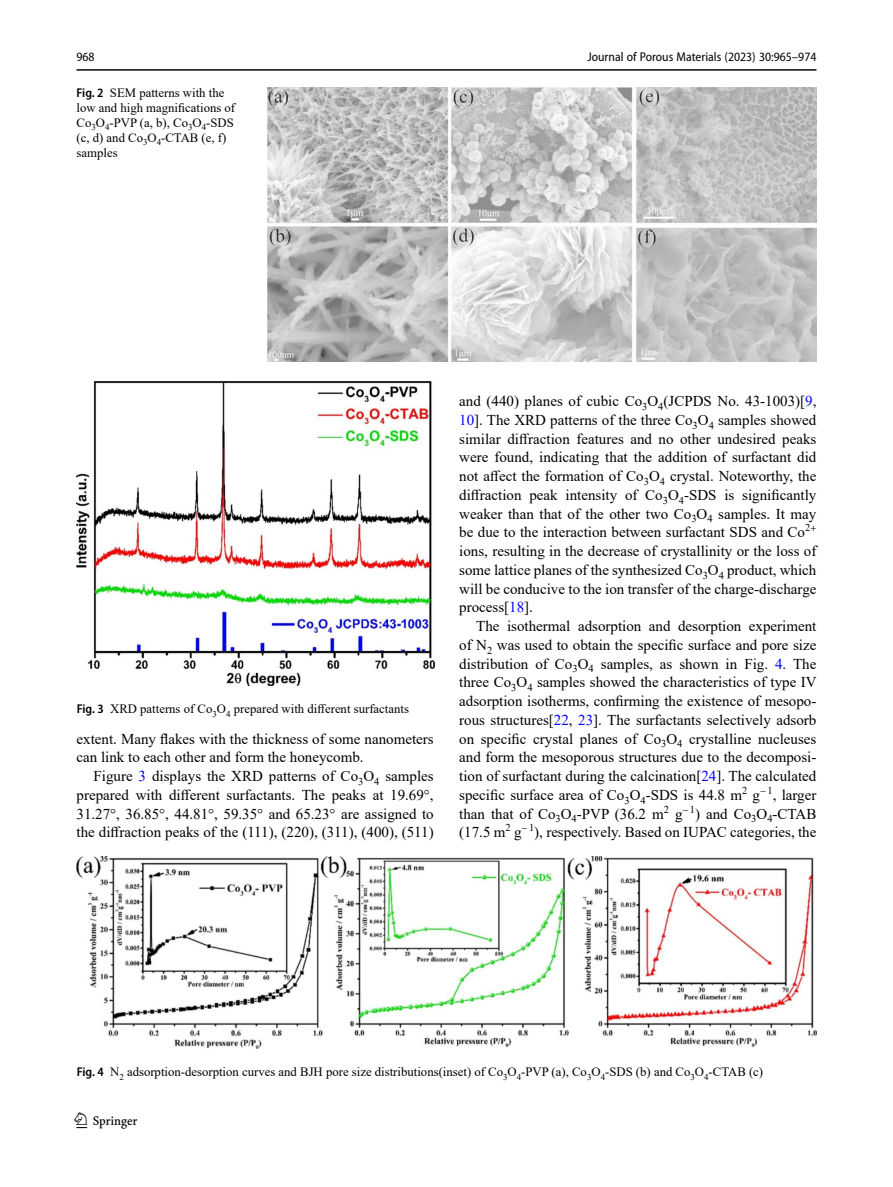
<style>
.page{position:relative;width:893px;height:1187px;background:#fff}
.page>*{position:absolute;margin:0;border:0;box-sizing:border-box;transform-origin:0 0}
.t1{font:22.5px "Springnew";color:#000}
.Body_Text_Indent{font:15px/18.8px "Times New Roman";color:#000;text-align:justify}
.Body_Text{font:15px/18.8px "Times New Roman";color:#000}
.Figure_Caption{font:12.75px "Times New Roman";color:#000}
.Figure_Caption_Side{font:12.75px/15px "Times New Roman";color:#000}
.t2{font:semi-condensed 12.75px "Myriad Pro";color:#000}
.s1{font-family:"Myriad Pro";font-weight:600;font-stretch:semi-condensed}
.s2{color:#00f}
</style>
<div class="page">
<hr style="left:77px;top:69px;width:739px;height:2px;background:#000">
<img style="left:77px;top:856px;width:740px;height:192px">
<img style="left:77px;top:381px;width:357px;height:304px">
<img style="left:268px;top:87px;width:548px;height:275px">
<p class="t2" style="left:77px;top:49px;width:20px">968</p>
<p class="Figure_Caption_Side" style="left:77px;top:84px;width:160px"><span class="s1">Fig. 2</span> SEM patterns with the low and high magnifications of<br>Co<sub>3</sub>O<sub>4</sub>-PVP (a, b), Co<sub>3</sub>O<sub>4</sub>-SDS (c, d) and Co<sub>3</sub>O<sub>4</sub>-CTAB (e, f) samples</p>
<p class="t2" style="left:587px;top:49px;width:230px">Journal of Porous Materials (2023) 30:965–974</p>
<p class="Figure_Caption" style="left:77px;top:700px;width:334px"><span class="s1">Fig. 3</span> XRD patterns of Co<sub>3</sub>O<sub>4</sub> prepared with different surfactants</p>
<p class="Body_Text" style="left:77px;top:728px;width:359px">extent. Many flakes with the thickness of some nanometers can link to each other and form the honeycomb.</p>
<p class="Body_Text_Indent" style="left:77px;top:766px;width:359px;text-indent:17px">Figure <span class="s2">3</span> displays the XRD patterns of Co<sub>3</sub>O<sub>4</sub> samples prepared with different surfactants. The peaks at 19.69°, 31.27°, 36.85°, 44.81°, 59.35° and 65.23° are assigned to the diffraction peaks of the (111), (220), (311), (400), (511)</p>
<p class="Body_Text_Indent" style="left:459px;top:391px;width:359px">and (440) planes of cubic Co<sub>3</sub>O<sub>4</sub>(JCPDS No. 43-1003)[<span class="s2">9</span>, <span class="s2">10</span>]. The XRD patterns of the three Co<sub>3</sub>O<sub>4</sub> samples showed similar diffraction features and no other undesired peaks were found, indicating that the addition of surfactant did not affect the formation of Co<sub>3</sub>O<sub>4</sub> crystal. Noteworthy, the diffraction peak intensity of Co<sub>3</sub>O<sub>4</sub>-SDS is significantly weaker than that of the other two Co<sub>3</sub>O<sub>4</sub> samples. It may be due to the interaction between surfactant SDS and Co<sup>2</sup><sup>+ </sup>ions, resulting in the decrease of crystallinity or the loss of some lattice planes of the synthesized Co<sub>3</sub>O<sub>4</sub> product, which will be conducive to the ion transfer of the charge-discharge process[<span class="s2">18</span>].</p>
<p class="Body_Text_Indent" style="left:459px;top:616px;width:359px;text-indent:17px">The isothermal adsorption and desorption experiment of N<sub>2</sub> was used to obtain the specific surface and pore size distribution of Co<sub>3</sub>O<sub>4</sub> samples, as shown in Fig. <span class="s2">4</span>. The three Co<sub>3</sub>O<sub>4</sub> samples showed the characteristics of type IV adsorption isotherms, confirming the existence of mesopo&shy;rous structures[<span class="s2">22</span>, <span class="s2">23</span>]. The surfactants selectively adsorb on specific crystal planes of Co<sub>3</sub>O<sub>4</sub> crystalline nucleuses and form the mesoporous structures due to the decomposi&shy;tion of surfactant during the calcination[<span class="s2">24</span>]. The calculated specific surface area of Co<sub>3</sub>O<sub>4</sub>-SDS is 44.8 m<sup>2</sup> g<sup>−</sup><sup>1</sup>, larger than that of Co<sub>3</sub>O<sub>4</sub>-PVP (36.2 m<sup>2</sup> g<sup>−</sup><sup>1</sup>) and Co<sub>3</sub>O<sub>4</sub>-CTAB (17.5 m<sup>2</sup> g<sup>−</sup><sup>1</sup>), respectively. Based on IUPAC categories, the</p>
<p class="Figure_Caption" style="left:77px;top:1062px;width:688px"><span class="s1">Fig. 4</span> N<sub>2</sub> adsorption-desorption curves and BJH pore size distributions(inset) of Co<sub>3</sub>O<sub>4</sub>-PVP (a), Co<sub>3</sub>O<sub>4</sub>-SDS (b) and Co<sub>3</sub>O<sub>4</sub>-CTAB (c)</p>
<h1 class="t1" style="left:77px;top:1107px;width:63px">1 3</h1>
</div>
